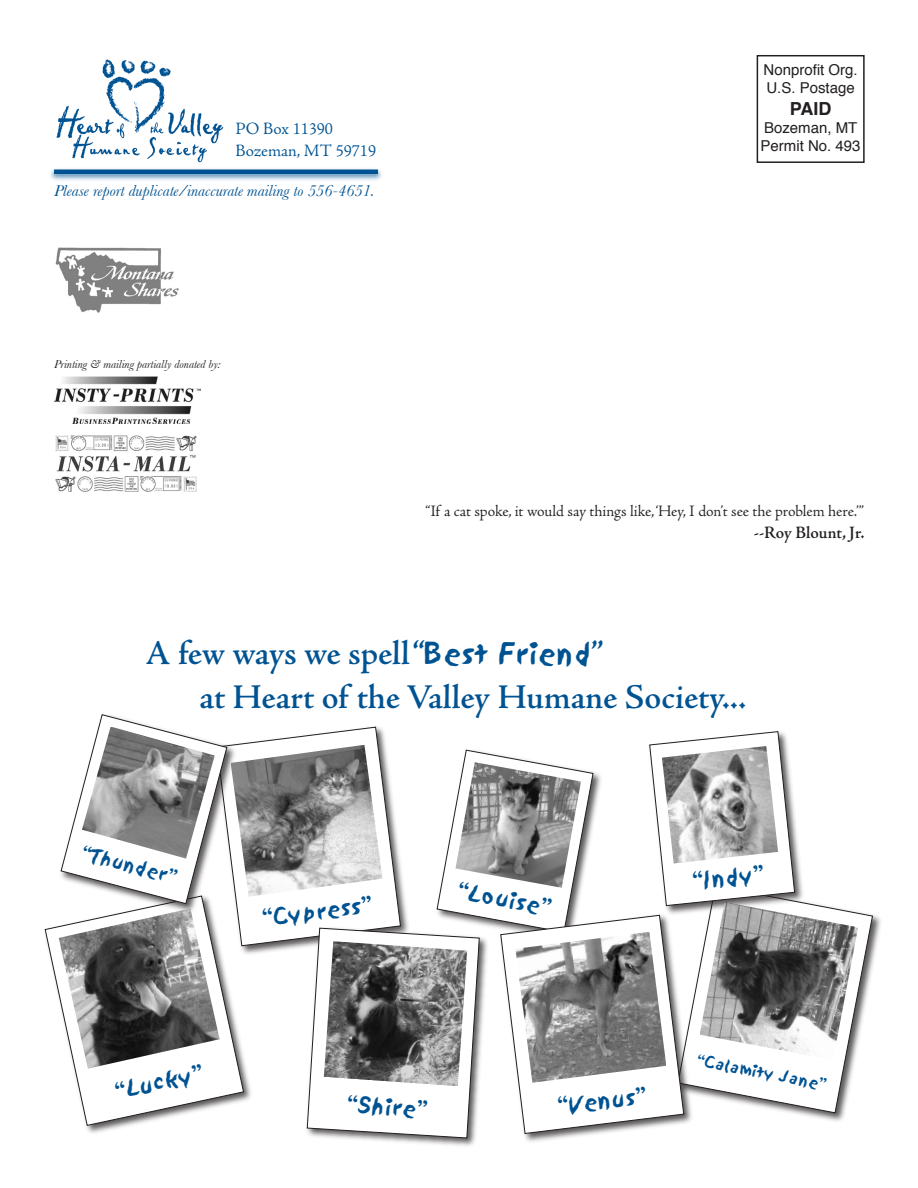
<style>
.page{position:relative;width:918px;height:1188px;background:#fff}
.page>*{position:absolute;margin:0;border:0;box-sizing:border-box;transform-origin:0 0}
.t1{font:600 36px/43.2px "Adobe Jenson";letter-spacing:-.005em;color:#005392}
.t2{font:21px "Sand";color:#005392}
.t3{font:18px/21.6px "Adobe Jenson";color:#005392}
.t4{font:600 18px "Adobe Jenson";letter-spacing:-.005em;color:#231f20}
.t5{font:18px "Sand";color:#005392}
.t6{font:700 18px "Helvetica";color:#231f20}
.t7{font:16.5px "Adobe Jenson";letter-spacing:-.005em;color:#231f20}
.t8{font:italic 16.5px "Baskerville";color:#005392}
.t9{font:15px/18px "Helvetica";color:#231f20}
.t10{font:15px "Sand";color:#005392}
.t11{font:italic 12px "Baskerville";color:#231f20}
.s1{font-family:"Sand";font-weight:400;font-size:27px}
</style>
<div class="page">
<img style="left:56px;top:59px;width:168px;height:104px">
<div style="left:757px;top:55px;width:108px;height:108px;border:2px solid #231f20"></div>
<div style="left:48px;top:167px;width:335px;height:16px;background:#005392;opacity:.75"></div>
<hr style="left:54px;top:170px;width:324px;height:4px;background:#005392">
<div style="left:676px;top:883px;width:207px;height:240px;background:#231f20;opacity:.75"></div>
<svg style="left:795px;top:886px;width:78px;height:227px"></svg>
<div style="left:647px;top:729px;width:158px;height:187px;background:#231f20;opacity:.75"></div>
<div style="left:498px;top:913px;width:197px;height:231px;background:#231f20;opacity:.75"></div>
<div style="left:305px;top:926px;width:185px;height:223px;background:#231f20;opacity:.75"></div>
<svg style="left:61px;top:714px;width:734px;height:424px"></svg>
<img style="left:55px;top:435px;width:142px;height:56px">
<img style="left:54px;top:377px;width:147px;height:47px">
<img style="left:55px;top:247px;width:124px;height:66px">
<img style="left:662px;top:746px;width:116px;height:117px">
<img style="left:455px;top:762px;width:126px;height:126px">
<img style="left:324px;top:941px;width:143px;height:144px">
<img style="left:700px;top:902px;width:157px;height:158px">
<img style="left:59px;top:908px;width:161px;height:161px">
<img style="left:82px;top:727px;width:133px;height:132px">
<img style="left:515px;top:932px;width:151px;height:151px">
<img style="left:231px;top:745px;width:152px;height:152px">
<p class="t3" style="left:236px;top:119px;width:142px">PO Box 11390<br>Bozeman, MT 59719</p>
<p class="t8" style="left:54px;top:181px;width:322px">Please report duplicate/inaccurate mailing to 556-4651.</p>
<p class="t9" style="left:764px;top:62px;width:96px">Nonprofit Org.<br>U.S. Postage</p>
<p class="t6" style="left:790px;top:96px;width:43px">PAID</p>
<p class="t9" style="left:761px;top:120px;width:102px">Bozeman, MT<br>Permit No. 493</p>
<p class="t11" style="left:54px;top:357px;width:168px">Printing &amp; mailing partially donated by:</p>
<p class="t7" style="left:426px;top:503px;width:440px">“If a cat spoke, it would say things like, ‘Hey, I don’t see the problem here.’”</p>
<p class="t4" style="left:753px;top:523px;width:113px">--Roy Blount, Jr.</p>
<h1 class="t1" style="left:200px;top:633px;width:548px;text-indent:-54px">A few ways we spell “<span class="s1">Best Friend</span>”<br>at Heart of the Valley Humane Society...</h1>
<p class="t5" style="left:84px;top:843px;width:101px;rotate:15deg">“Thunder”</p>
<p class="t2" style="left:260px;top:907px;width:114px;rotate:-7deg">“Cypress”</p>
<p class="t2" style="left:459px;top:880px;width:98px;rotate:10deg">“Louise”</p>
<p class="t2" style="left:691px;top:870px;width:75px;rotate:-6deg">“Indy”</p>
<p class="t2" style="left:112px;top:1081px;width:92px;rotate:-12deg">“Lucky”</p>
<p class="t10" style="left:698px;top:1052px;width:134px;rotate:11deg">“Calamity Jane”</p>
<p class="t2" style="left:347px;top:1093px;width:84px;rotate:4deg">“Shire”</p>
<p class="t2" style="left:556px;top:1095px;width:93px;rotate:-7deg">“Venus”</p>
</div>
